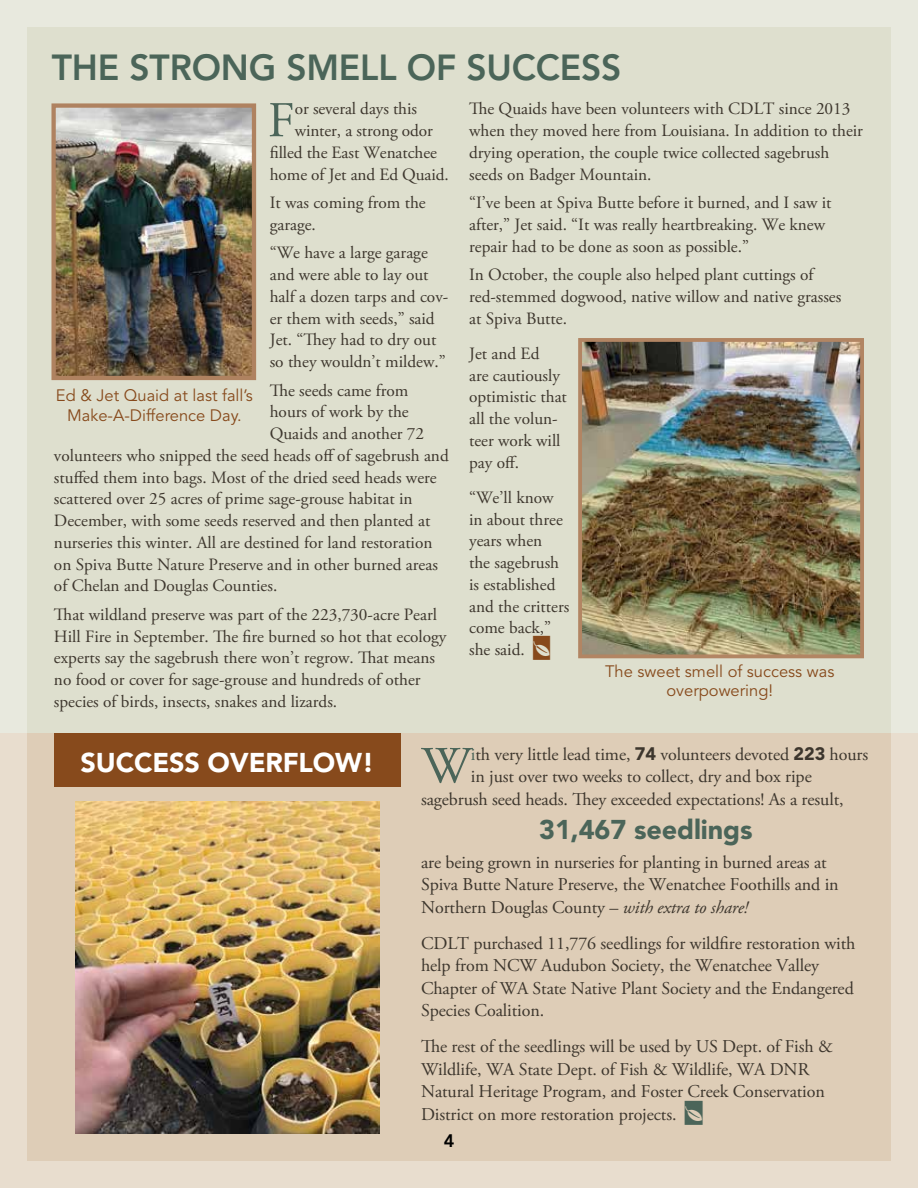
<style>
.page{position:relative;width:918px;height:1188px;background:#fff}
.page>*{position:absolute;margin:0;border:0;box-sizing:border-box;transform-origin:0 0}
.t1{font:50.1px "Adobe Garamond Pro";color:#4b6559}
.t2{font:800 36px "Avenir LT Std";letter-spacing:-.005em;color:#4b6559}
.t3{font:900 27px "Avenir LT Std";letter-spacing:-.005em;color:#fff}
.t4{font:900 27px "Avenir LT Std";letter-spacing:-.005em;color:#4b6559}
.t5{font:18px/22.5px "Adobe Garamond Pro";letter-spacing:-.005em;color:#3d362d}
.t6{font:800 18px "Avenir LT Std";color:#000}
.t7{font:17.25px/21.8px "Adobe Garamond Pro";color:#3d362d}
.t8{font:16.5px/19.8px "Avenir LT Std";color:#874a1c;text-align:center}
.s1{font-family:"Adobe Garamond Pro";font-weight:400;font-size:51.9px;color:#4b6559}
.s2{color:#4b6559}
.s3{font-family:"Avenir LT Std";font-weight:900}
.s4{font-style:italic}
</style>
<div class="page">
<img style="left:0;top:0;width:918px;height:1188px">
<svg style="left:533px;top:636px;width:17px;height:24px"></svg>
<svg style="left:685px;top:1100px;width:18px;height:25px"></svg>
<h2 class="t2" style="left:52px;top:46px;width:571px">THE STRONG SMELL OF SUCCESS</h2>
<h1 class="t1" style="left:268px;top:90px;width:28px">F</h1>
<p class="t7" style="left:295px;top:99px;width:124px">or several days this</p>
<p class="t7" style="left:295px;top:120px;width:140px">winter, a strong odor</p>
<p class="t7" style="left:270px;top:142px;width:169px">filled the East Wenatchee</p>
<p class="t7" style="left:270px;top:164px;width:181px">home of Jet and Ed Quaid.</p>
<p class="t7" style="left:270px;top:192px;width:158px">It was coming from the garage.</p>
<p class="t7" style="left:270px;top:243px;width:180px">“We have a large garage and were able to lay out half a dozen tarps and cov&shy;er them with seeds,” said<br>Jet. “They had to dry out so they wouldn’t mildew.”</p>
<p class="t7" style="left:270px;top:380px;width:140px">The seeds came from</p>
<p class="t7" style="left:270px;top:402px;width:141px">hours of work by the</p>
<p class="t7" style="left:270px;top:423px;width:156px">Quaids and another 72</p>
<p class="t7" style="left:54px;top:445px;width:396px">volunteers who snipped the seed heads off of sagebrush and</p>
<p class="t7" style="left:54px;top:467px;width:384px">stuffed them into bags. Most of the dried seed heads were</p>
<p class="t7" style="left:54px;top:489px;width:360px">scattered over 25 acres of prime sage-grouse habitat in</p>
<p class="t7" style="left:54px;top:510px;width:378px">December, with some seeds reserved and then planted at</p>
<p class="t7" style="left:54px;top:532px;width:380px">nurseries this winter. All are destined for land restoration</p>
<p class="t7" style="left:54px;top:554px;width:385px">on Spiva Butte Nature Preserve and in other burned areas</p>
<p class="t7" style="left:54px;top:576px;width:225px">of Chelan and Douglas Counties.</p>
<p class="t7" style="left:54px;top:604px;width:394px">That wildland preserve was part of the 223,730-acre Pearl Hill Fire in September. The fire burned so hot that ecology experts say the sagebrush there won’t regrow. That means no food or cover for sage-grouse and hundreds of other species of birds, insects, snakes and lizards.</p>
<p class="t8" style="left:56px;top:386px;width:199px">Ed &amp; Jet Quaid at last fall’s<br>Make-A-Difference Day.</p>
<p class="t7" style="left:469px;top:99px;width:395px">The Quaids have been volunteers with CDLT since 2013 when they moved here from Louisiana. In addition to their drying operation, the couple twice collected sagebrush seeds on Badger Mountain.</p>
<p class="t7" style="left:469px;top:193px;width:364px">“I’ve been at Spiva Butte before it burned, and I saw it after,” Jet said. “It was really heartbreaking. We knew repair had to be done as soon as possible.”</p>
<p class="t7" style="left:469px;top:265px;width:374px">In October, the couple also helped plant cuttings of red-stemmed dogwood, native willow and native grasses at Spiva Butte.</p>
<p class="t7" style="left:469px;top:343px;width:99px">Jet and Ed<br>are cautiously optimistic that all the volun&shy;teer work will pay off.</p>
<p class="t7" style="left:469px;top:487px;width:102px">“We’ll know in about three years when<br>the sagebrush is established and the critters come back,” she said.</p>
<p class="t8" style="left:605px;top:662px;width:231px">The sweet smell of success was overpowering!</p>
<h3 class="t3" style="left:81px;top:746px;width:392px">SUCCESS OVERFLOW! <span class="s1">W</span></h3>
<p class="t5" style="left:471px;top:743px;width:399px"><span class="s2">i</span>th very little lead time, <span class="s3">74</span> volunteers devoted <span class="s3">223</span> hours</p>
<p class="t5" style="left:471px;top:766px;width:342px">in just over two weeks to collect, dry and box ripe</p>
<p class="t5" style="left:421px;top:788px;width:424px">sagebrush seed heads. They exceeded expectations! As a result,</p>
<h3 class="t4" style="left:539px;top:813px;width:215px">31,467 seedlings</h3>
<p class="t5" style="left:421px;top:851px;width:419px">are being grown in nurseries for planting in burned areas at<br>Spiva Butte Nature Preserve, the Wenatchee Foothills and in<br>Northern Douglas County – <span class="s4">with extra to share!</span></p>
<p class="t5" style="left:421px;top:932px;width:436px">CDLT purchased 11,776 seedlings for wildfire restoration with help from NCW Audubon Society, the Wenatchee Valley Chapter of WA State Native Plant Society and the Endangered Species Coalition.</p>
<p class="t5" style="left:421px;top:1036px;width:413px">The rest of the seedlings will be used by US Dept. of Fish &amp; Wildlife, WA State Dept. of Fish &amp; Wildlife, WA DNR Natural Heritage Program, and Foster Creek Conservation District on more restoration projects.</p>
<p class="t6" style="left:444px;top:1130px;width:12px">4</p>
</div>
